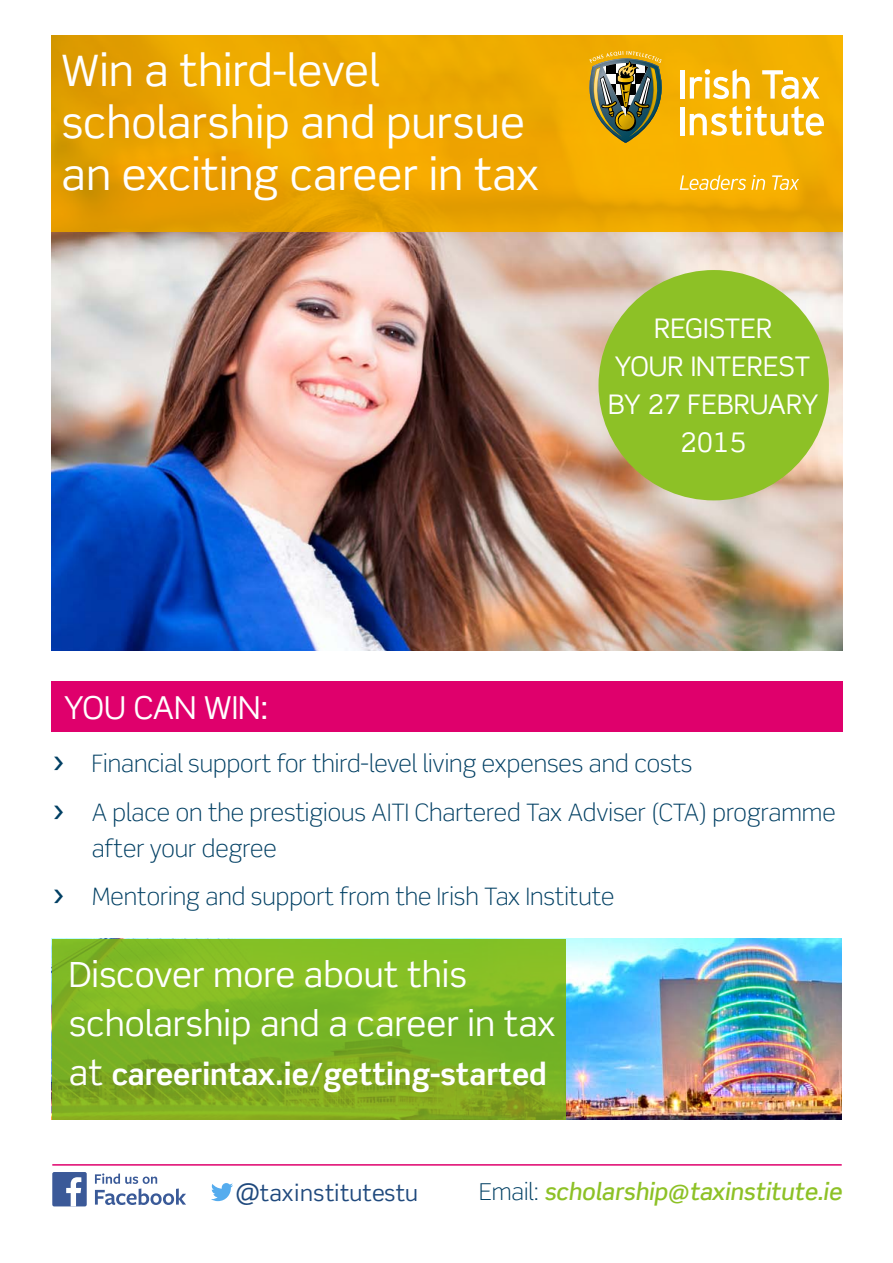
<style>
.page{position:relative;width:893px;height:1263px;background:#fff}
.page>*{position:absolute;margin:0;border:0;box-sizing:border-box;transform-origin:0 0}
.Heading1{font:43.35px/52.1px "Scene Pro";color:#fff}
.t1{font:34.65px/49.2px "Scene Pro";color:#fff}
.t2{font:31.65px "Scene Pro";color:#fff}
.t3{font:700 30px "Scene Pro";color:#fff}
.t4{font:27px/37.8px "Scene Pro";color:#fff;text-align:center}
.t5{font:300 24px/36px "Scene Pro";color:#003f63}
.Body{font:italic 500 23.25px "Scene Pro";color:#8dc126}
.t6{font:22.2px "Scene Pro";letter-spacing:.005em;color:#1f497d}
.s1{font-weight:700}
.s2{font-weight:400;font-size:34.65px}
.s3{font-size:27px}
.s4{font-weight:300;font-style:normal;color:#003f63}
</style>
<div class="page">
<img style="left:51px;top:232px;width:792px;height:419px">
<svg style="left:51px;top:35px;width:792px;height:197px;background:#eba500"></svg>
<img style="left:576px;top:51px;width:99px;height:92px">
<hr style="left:680px;top:70px;width:4px;height:29px;background:#fff">
<svg style="left:690px;top:69px;width:60px;height:30px"></svg>
<svg style="left:762px;top:70px;width:57px;height:29px"></svg>
<hr style="left:680px;top:107px;width:4px;height:28px;background:#fff">
<svg style="left:690px;top:106px;width:134px;height:30px"></svg>
<svg style="left:680px;top:175px;width:85px;height:15px"></svg>
<svg style="left:772px;top:175px;width:27px;height:15px"></svg>
<div style="left:51px;top:682px;width:792px;height:50px;background:#df006c"></div>
<hr style="left:52px;top:1164px;width:790px;height:1px;background:#df006c">
<svg style="left:95px;top:1173px;width:91px;height:32px"></svg>
<div style="left:52px;top:1172px;width:35px;height:34px;background:#3b5998;border-radius:2px"></div>
<svg style="left:66px;top:1177px;width:15px;height:29px"></svg>
<svg style="left:211px;top:1183px;width:22px;height:18px"></svg>
<img style="left:51px;top:939px;width:791px;height:181px">
<svg style="left:52px;top:939px;width:514px;height:181px;background:#7eb323"></svg>
<div style="left:598px;top:270px;width:231px;height:230px;background:#8dc126;border-radius:50%"></div>
<p class="Heading1" style="left:62px;top:44px;width:479px">Win a third-level scholarship and pursue an exciting career in tax</p>
<p class="t4" style="left:608px;top:309px;width:213px">REGISTER<br>YOUR INTEREST<br>BY 27 FEBRUARY<br>2015</p>
<p class="t2" style="left:64px;top:688px;width:206px">YOU CAN WIN:</p>
<p class="t5" style="left:51px;top:745px;width:643px"><span class="s1">&gt;</span> Financial support for third-level living expenses and costs</p>
<p class="t5" style="left:92px;top:794px;width:746px;text-indent:-41px"><span class="s1">&gt;</span> A place on the prestigious AITI Chartered Tax Adviser (CTA) programme after your degree</p>
<p class="t5" style="left:51px;top:879px;width:565px"><span class="s1">&gt;</span> Mentoring and support from the Irish Tax Institute</p>
<p class="t1" style="left:69px;top:949px;width:489px">Discover more about this scholarship and a career in tax</p>
<p class="t3" style="left:69px;top:1056px;width:480px"><span class="s2">at</span> careerintax.ie/getting-started</p>
<p class="t6" style="left:235px;top:1179px;width:185px"><span class="s3">@</span>taxinstitutestu</p>
<p class="Body" style="left:479px;top:1177px;width:364px"><span class="s4">Email:</span> scholarship@taxinstitute.ie</p>
</div>
